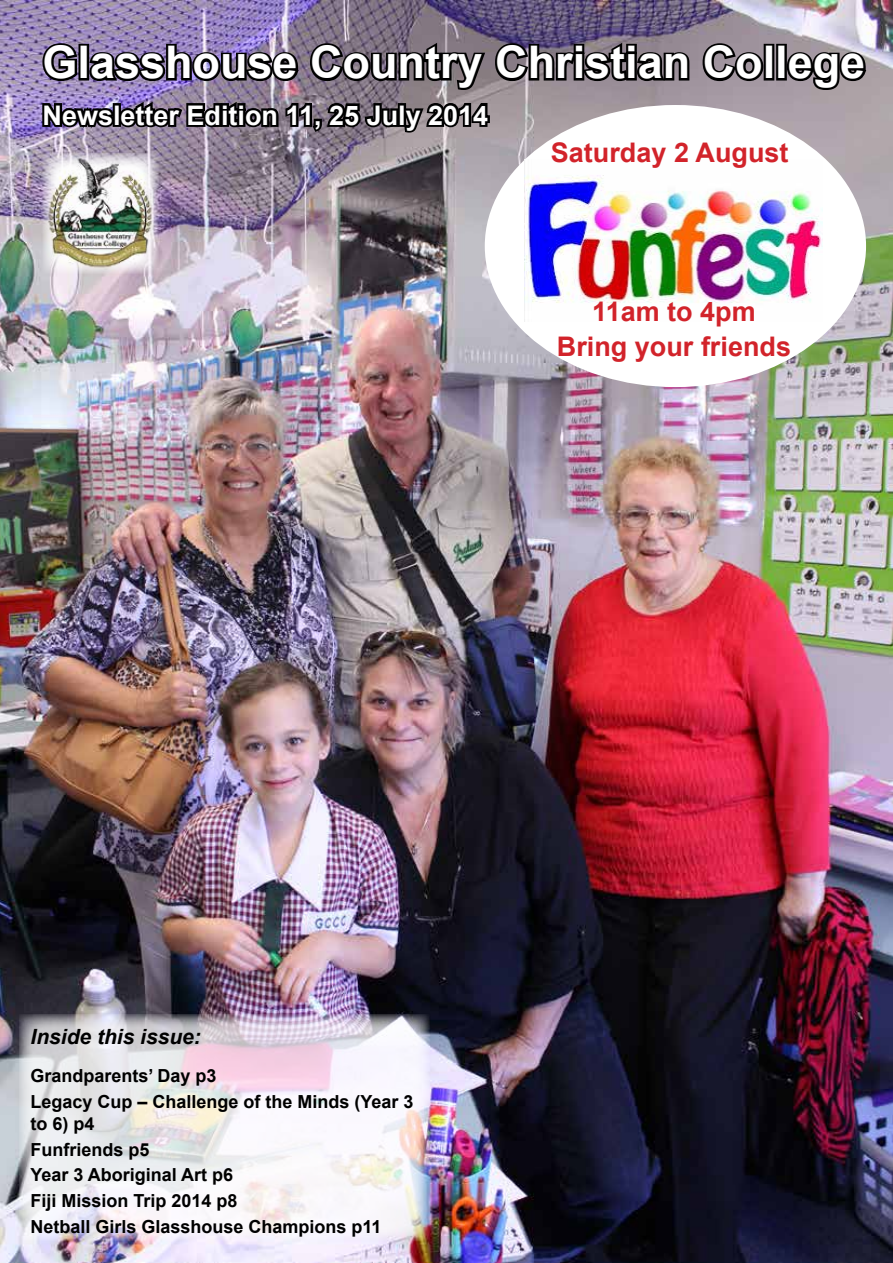
<style>
.page{position:relative;width:893px;height:1263px;background:#fff}
.page>*{position:absolute;margin:0;border:0;box-sizing:border-box;transform-origin:0 0}
.t1{font:700 45px "Arial";color:#fff}
.t2{font:700 27px/35.2px "Arial";color:#d2232a;text-align:center}
.t3{font:700 27px "Arial";color:#fff}
.t4{font:italic 700 21px "Arial";color:#000}
.t5{font:700 18px/25.8px "Arial";color:#000}
</style>
<div class="page">
<img style="left:0;top:0;width:893px;height:1263px">
<svg style="left:19px;top:1014px;width:410px;height:227px"></svg>
<svg style="left:700px;top:40px;width:66px;height:44px;background:#5a5359"></svg>
<div style="left:764px;top:44px;width:10px;height:37px;border:4px solid #000"></div>
<div style="left:776px;top:44px;width:11px;height:37px;border:4px solid #000"></div>
<svg style="left:784px;top:49px;width:85px;height:44px;background:#4f4a4d"></svg>
<img style="left:43px;top:153px;width:116px;height:121px">
<svg style="left:39px;top:39px;width:653px;height:98px;background:#5f5665"></svg>
<div style="left:485px;top:105px;width:381px;height:282px;background:#fff;border-radius:50%"></div>
<img style="left:524px;top:160px;width:298px;height:161px">
<h1 class="t1" style="left:43px;top:32px;width:824px">Glasshouse Country Christian College</h1>
<h2 class="t3" style="left:43px;top:97px;width:447px">Newsletter Edition 11, 25 July 2014</h2>
<h2 class="t2" style="left:551px;top:136px;width:239px">Saturday 2 August</h2>
<h2 class="t2" style="left:557px;top:295px;width:236px">11am to 4pm<br>Bring your friends</h2>
<p class="t4" style="left:31px;top:1022px;width:172px">Inside this issue:</p>
<p class="t5" style="left:31px;top:1064px;width:385px">Grandparents’ Day p3<br>Legacy Cup – Challenge of the Minds (Year 3</p>
<p class="t5" style="left:31px;top:1111px;width:353px">to 6) p4<br>Funfriends p5<br>Year 3 Aboriginal Art p6<br>Fiji Mission Trip 2014 p8<br>Netball Girls Glasshouse Champions p11</p>
</div>
